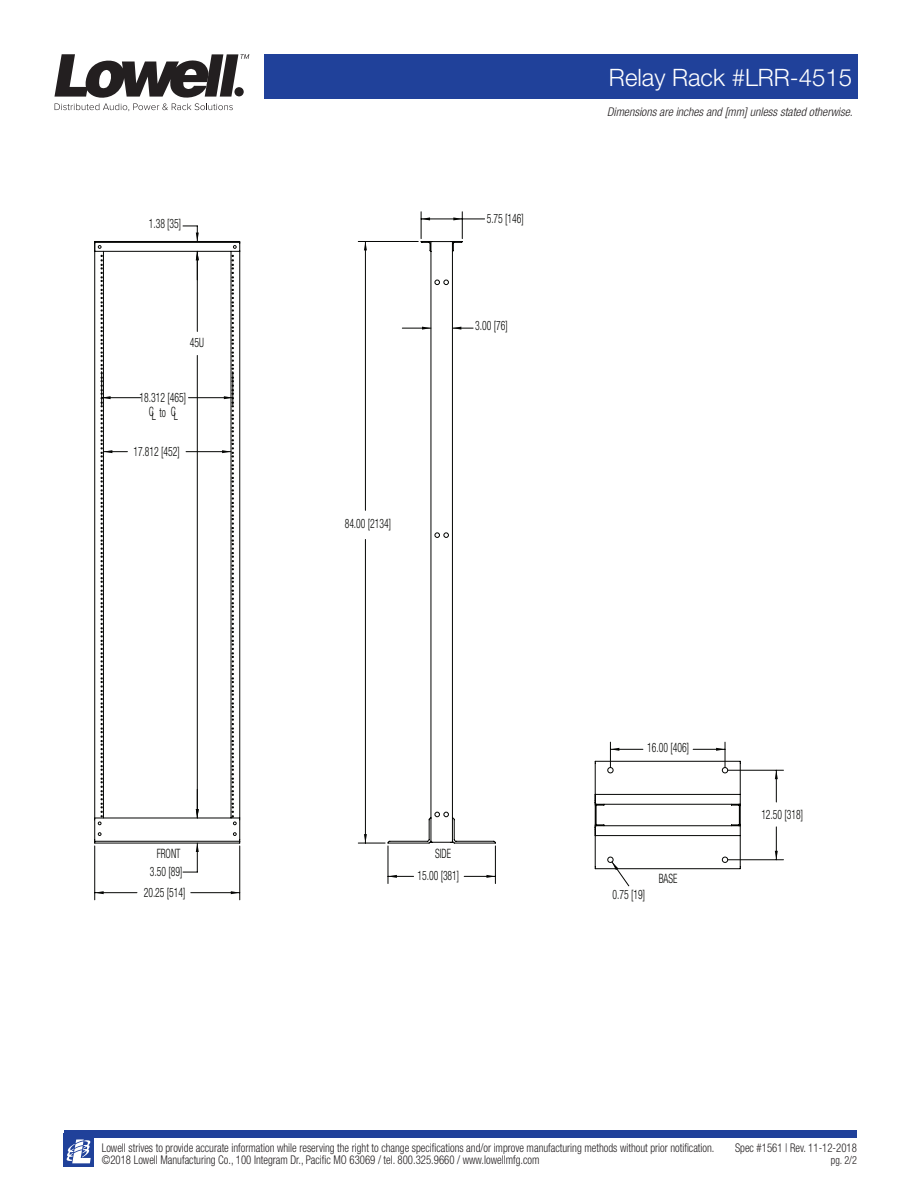
<style>
.page{position:relative;width:918px;height:1188px;background:#fff}
.page>*{position:absolute;margin:0;border:0;box-sizing:border-box;transform-origin:0 0}
.Product_-_Model_No{font:300 24px "Helvetica Neue LT Std";color:#fff}
.t1{font:300 condensed 12.9px/14.5px "Helvetica Neue LT Std";color:#040503;text-align:center;scale:.75 1}
.t2{font:300 condensed 12px/12.8px "Helvetica Neue LT Std";color:#231f20;scale:.9 1}
.t3{font:italic 300 condensed 12px "Helvetica Neue LT Std";color:#231f20}
.t4{font:300 condensed 11.25px "Helvetica Neue LT Std";color:#231f20;scale:.9 1}
</style>
<div class="page">
<div style="left:264px;top:54px;width:594px;height:45px;background:#20419a"></div>
<svg style="left:54px;top:54px;width:195px;height:57px"></svg>
<div style="left:64px;top:1131px;width:793px;height:7px;background:#20419a"></div>
<div style="left:64px;top:1133px;width:30px;height:34px;background:#20419a"></div>
<svg style="left:66px;top:1139px;width:25px;height:24px"></svg>
<svg style="left:95px;top:241px;width:646px;height:628px"></svg>
<svg style="left:102px;top:396px;width:9px;height:3px"></svg>
<svg style="left:224px;top:396px;width:9px;height:3px"></svg>
<hr style="left:101px;top:372px;width:1px;height:33px;background:#040503">
<hr style="left:233px;top:372px;width:1px;height:33px;background:#040503">
<hr style="left:102px;top:397px;width:39px;height:1px;background:#040503">
<hr style="left:188px;top:397px;width:45px;height:1px;background:#040503">
<svg style="left:222px;top:450px;width:9px;height:3px"></svg>
<svg style="left:103px;top:450px;width:24px;height:3px"></svg>
<hr style="left:186px;top:451px;width:45px;height:1px;background:#040503">
<svg style="left:183px;top:226px;width:16px;height:15px"></svg>
<svg style="left:183px;top:843px;width:16px;height:30px"></svg>
<svg style="left:196px;top:251px;width:3px;height:29px"></svg>
<svg style="left:196px;top:789px;width:3px;height:29px"></svg>
<hr style="left:197px;top:251px;width:1px;height:80px;background:#040503">
<hr style="left:197px;top:355px;width:1px;height:463px;background:#040503">
<svg style="left:231px;top:891px;width:8px;height:3px"></svg>
<svg style="left:96px;top:891px;width:8px;height:3px"></svg>
<hr style="left:239px;top:846px;width:1px;height:54px;background:#040503">
<hr style="left:95px;top:846px;width:1px;height:54px;background:#040503">
<hr style="left:191px;top:892px;width:49px;height:1px;background:#040503">
<hr style="left:95px;top:892px;width:42px;height:1px;background:#040503">
<svg style="left:421px;top:212px;width:9px;height:27px"></svg>
<hr style="left:421px;top:219px;width:41px;height:1px;background:#040503">
<svg style="left:453px;top:212px;width:32px;height:27px"></svg>
<svg style="left:402px;top:327px;width:29px;height:3px"></svg>
<svg style="left:452px;top:327px;width:21px;height:3px"></svg>
<svg style="left:486px;top:875px;width:9px;height:3px"></svg>
<hr style="left:388px;top:846px;width:1px;height:38px;background:#040503">
<hr style="left:495px;top:846px;width:1px;height:38px;background:#040503">
<svg style="left:388px;top:875px;width:26px;height:3px"></svg>
<hr style="left:464px;top:876px;width:31px;height:1px;background:#040503">
<svg style="left:364px;top:242px;width:3px;height:8px"></svg>
<hr style="left:358px;top:241px;width:60px;height:1px;background:#040503">
<svg style="left:358px;top:834px;width:27px;height:10px"></svg>
<hr style="left:365px;top:241px;width:1px;height:269px;background:#040503">
<hr style="left:365px;top:539px;width:1px;height:304px;background:#040503">
<svg style="left:610px;top:742px;width:9px;height:25px"></svg>
<svg style="left:716px;top:742px;width:10px;height:25px"></svg>
<hr style="left:610px;top:749px;width:33px;height:1px;background:#040503">
<hr style="left:693px;top:749px;width:32px;height:1px;background:#040503">
<svg style="left:775px;top:771px;width:3px;height:8px"></svg>
<svg style="left:775px;top:851px;width:3px;height:9px"></svg>
<hr style="left:728px;top:770px;width:55px;height:1px;background:#040503">
<hr style="left:728px;top:860px;width:55px;height:1px;background:#040503">
<hr style="left:776px;top:770px;width:1px;height:32px;background:#040503">
<hr style="left:776px;top:827px;width:1px;height:33px;background:#040503">
<svg style="left:612px;top:862px;width:17px;height:24px"></svg>
<p class="Product_-_Model_No" style="left:609px;top:63px;width:245px">Relay Rack #LRR-4515</p>
<p class="t1" style="left:149px;top:216px;width:45px">1.38 [35]</p>
<p class="t1" style="left:190px;top:335px;width:20px">45U</p>
<p class="t1" style="left:140px;top:390px;width:64px">18.312 [465]<br>CL to CL</p>
<p class="t1" style="left:133px;top:444px;width:64px">17.812 [452]</p>
<p class="t1" style="left:345px;top:516px;width:64px">84.00 [2134]</p>
<p class="t1" style="left:487px;top:211px;width:51px">5.75 [146]</p>
<p class="t1" style="left:475px;top:318px;width:45px">3.00 [76]</p>
<p class="t3" style="left:607px;top:104px;width:247px">Dimensions are inches and [mm] unless stated otherwise.</p>
<p class="t1" style="left:157px;top:846px;width:33px">FRONT</p>
<p class="t1" style="left:435px;top:846px;width:23px">SIDE</p>
<p class="t1" style="left:144px;top:885px;width:57px">20.25 [514]</p>
<p class="t1" style="left:150px;top:864px;width:45px">3.50 [89]</p>
<p class="t1" style="left:417px;top:868px;width:57px">15.00 [381]</p>
<p class="t1" style="left:647px;top:740px;width:57px">16.00 [406]</p>
<p class="t1" style="left:613px;top:887px;width:45px">0.75 [19]</p>
<p class="t1" style="left:659px;top:871px;width:26px">BASE</p>
<p class="t1" style="left:761px;top:807px;width:57px">12.50 [318]</p>
<p class="t2" style="left:102px;top:1141px;width:682px">Lowell strives to provide accurate information while reserving the right to change specifications and/or improve manufacturing methods without prior notification. ©2018 Lowell Manufacturing Co., 100 Integram Dr., Pacific MO 63069 / tel. 800.325.9660 / www.lowellmfg.com</p>
<p class="t2" style="left:735px;top:1141px;width:137px">Spec #1561 | Rev. 11-12-2018</p>
<p class="t4" style="left:831px;top:1154px;width:30px">pg. 2/2</p>
</div>
